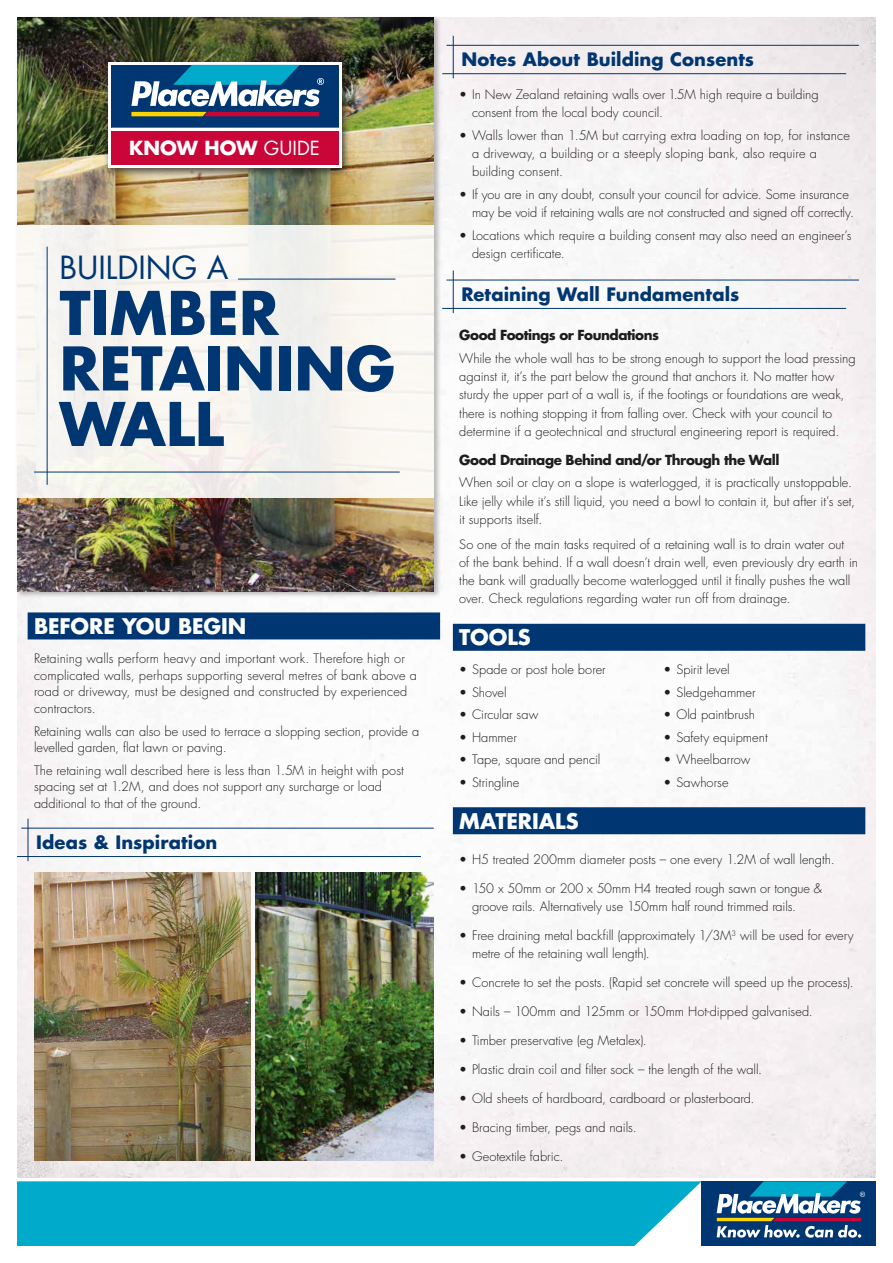
<style>
.page{position:relative;width:893px;height:1263px;background:#fff}
.page>*{position:absolute;margin:0;border:0;box-sizing:border-box;transform-origin:0 0}
.t1{font:700 58.5px/55.5px "Futura Std";color:#003671}
.t2{font:31.05px "Futura";color:#003671}
.t3{font:700 21px "Futura Std";color:#fff}
.t4{font:700 18.9px "Futura Std";color:#fff}
.t5{font:700 18px "Futura Std";letter-spacing:.005em;color:#003671}
.t6{font:700 13.5px "Futura Std";letter-spacing:-.035em;color:#1d1d1b}
.t7{font:300 12.75px/18.3px "Futura";color:#1d1d1b}
.s1{font-family:"Futura";font-weight:400}
</style>
<div class="page">
<div style="left:17px;top:1181px;width:685px;height:65px;background:#00aaca"></div>
<div style="left:702px;top:1181px;width:174px;height:65px;background:#003671"></div>
<svg style="left:717px;top:1181px;width:148px;height:57px"></svg>
<img style="left:17px;top:17px;width:859px;height:1161px">
<div style="left:15px;top:15px;width:426px;height:584px;background:#1d1d1b;opacity:.3"></div>
<img style="left:17px;top:17px;width:417px;height:574px">
<div style="left:17px;top:225px;width:417px;height:272px;background:#f7f5ef"></div>
<div style="left:103px;top:58px;width:248px;height:120px;background:#1d1d1b;opacity:.75"></div>
<svg style="left:108px;top:62px;width:234px;height:106px"></svg>
<div style="left:111px;top:65px;width:228px;height:62px;background:#003671"></div>
<svg style="left:131px;top:112px;width:188px;height:4px"></svg>
<svg style="left:131px;top:65px;width:193px;height:41px"></svg>
<div style="left:111px;top:131px;width:228px;height:33px;background:#ca0538"></div>
<hr style="left:111px;top:128px;width:228px;height:3px;background:#fff">
<div style="left:28px;top:612px;width:412px;height:27px;background:#003671"></div>
<hr style="left:21px;top:828px;width:413px;height:1px;background:#003671">
<hr style="left:17px;top:856px;width:404px;height:1px;background:#003671">
<img style="left:255px;top:872px;width:179px;height:289px">
<img style="left:34px;top:872px;width:217px;height:289px">
<hr style="left:28px;top:819px;width:1px;height:42px;background:#003671">
<hr style="left:446px;top:45px;width:413px;height:1px;background:#003671">
<hr style="left:442px;top:73px;width:404px;height:1px;background:#003671">
<hr style="left:446px;top:280px;width:413px;height:1px;background:#003671">
<hr style="left:442px;top:308px;width:404px;height:1px;background:#003671">
<div style="left:453px;top:624px;width:412px;height:27px;background:#003671"></div>
<div style="left:453px;top:807px;width:412px;height:27px;background:#003671"></div>
<hr style="left:453px;top:36px;width:1px;height:42px;background:#003671">
<hr style="left:453px;top:270px;width:1px;height:43px;background:#003671">
<hr style="left:34px;top:472px;width:366px;height:1px;background:#003671">
<hr style="left:47px;top:247px;width:1px;height:238px;background:#003671">
<hr style="left:238px;top:279px;width:157px;height:1px;background:#003671">
<h3 class="t4" style="left:129px;top:136px;width:192px">KNOW HOW <span class="s1">GUIDE</span></h3>
<h2 class="t2" style="left:60px;top:247px;width:171px">BUILDING A</h2>
<h1 class="t1" style="left:60px;top:284px;width:337px">TIMBER<br>RETAINING<br>WALL</h1>
<h3 class="t3" style="left:34px;top:612px;width:214px">BEFORE YOU BEGIN</h3>
<p class="t7" style="left:34px;top:650px;width:385px;line-height:16.5px">Retaining walls perform heavy and important work. Therefore high or complicated walls, perhaps supporting several metres of bank above a road or driveway, must be designed and constructed by experienced contractors.</p>
<p class="t7" style="left:34px;top:723px;width:387px;line-height:16.5px">Retaining walls can also be used to terrace a slopping section, provide a levelled garden, flat lawn or paving.</p>
<p class="t7" style="left:34px;top:762px;width:371px;line-height:16.5px">The retaining wall described here is less than 1.5M in height with post spacing set at 1.2M, and does not support any surcharge or load additional to that of the ground.</p>
<h3 class="t5" style="left:36px;top:830px;width:183px">Ideas &amp; Inspiration</h3>
<h3 class="t5" style="left:461px;top:47px;width:294px">Notes About Building Consents</h3>
<p class="t7" style="left:472px;top:85px;width:348px;text-indent:-13px">• In New Zealand retaining walls over 1.5M high require a building consent from the local body council.</p>
<p class="t7" style="left:472px;top:126px;width:379px;text-indent:-13px">• Walls lower than 1.5M but carrying extra loading on top, for instance a driveway, a building or a steeply sloping bank, also require a building consent.</p>
<p class="t7" style="left:472px;top:185px;width:383px;text-indent:-13px">• If you are in any doubt, consult your council for advice. Some insurance may be void if retaining walls are not constructed and signed off correctly.</p>
<p class="t7" style="left:472px;top:226px;width:381px;text-indent:-13px">• Locations which require a building consent may also need an engineer’s design certificate.</p>
<h3 class="t5" style="left:461px;top:282px;width:279px">Retaining Wall Fundamentals</h3>
<p class="t6" style="left:459px;top:326px;width:201px">Good Footings or Foundations</p>
<p class="t7" style="left:459px;top:349px;width:398px">While the whole wall has to be strong enough to support the load pressing against it, it’s the part below the ground that anchors it. No matter how sturdy the upper part of a wall is, if the footings or foundations are weak, there is nothing stopping it from falling over. Check with your council to determine if a geotechnical and structural engineering report is required.</p>
<p class="t6" style="left:459px;top:451px;width:322px">Good Drainage Behind and/or Through the Wall</p>
<p class="t7" style="left:459px;top:474px;width:397px">When soil or clay on a slope is waterlogged, it is practically unstoppable.<br>Like jelly while it’s still liquid, you need a bowl to contain it, but after it’s set, it supports itself.</p>
<p class="t7" style="left:459px;top:535px;width:400px">So one of the main tasks required of a retaining wall is to drain water out<br>of the bank behind. If a wall doesn’t drain well, even previously dry earth in the bank will gradually become waterlogged until it finally pushes the wall over. Check regulations regarding water run off from drainage.</p>
<h3 class="t3" style="left:459px;top:623px;width:73px">TOOLS</h3>
<p class="t7" style="left:459px;top:660px;width:148px">• Spade or post hole borer</p>
<p class="t7" style="left:459px;top:683px;width:49px">• Shovel</p>
<p class="t7" style="left:459px;top:706px;width:80px">• Circular saw</p>
<p class="t7" style="left:459px;top:728px;width:59px">• Hammer</p>
<p class="t7" style="left:459px;top:751px;width:143px">• Tape, square and pencil</p>
<p class="t7" style="left:459px;top:773px;width:62px">• Stringline</p>
<p class="t7" style="left:664px;top:660px;width:68px">• Spirit level</p>
<p class="t7" style="left:664px;top:683px;width:94px">• Sledgehammer</p>
<p class="t7" style="left:664px;top:705px;width:93px">• Old paintbrush</p>
<p class="t7" style="left:664px;top:728px;width:106px">• Safety equipment</p>
<p class="t7" style="left:664px;top:751px;width:88px">• Wheelbarrow</p>
<p class="t7" style="left:664px;top:773px;width:66px">• Sawhorse</p>
<h3 class="t3" style="left:459px;top:807px;width:121px">MATERIALS</h3>
<p class="t7" style="left:459px;top:850px;width:377px">• H5 treated 200mm diameter posts – one every 1.2M of wall length.</p>
<p class="t7" style="left:472px;top:879px;width:352px;text-indent:-13px">• 150 x 50mm or 200 x 50mm H4 treated rough sawn or tongue &amp; groove rails. Alternatively use 150mm half round trimmed rails.</p>
<p class="t7" style="left:472px;top:926px;width:383px;text-indent:-13px">• Free draining metal backfill (approximately 1/3M<sup>3</sup> will be used for every metre of the retaining wall length).</p>
<p class="t7" style="left:459px;top:974px;width:396px">• Concrete to set the posts. (Rapid set concrete will speed up the process).</p>
<p class="t7" style="left:459px;top:1003px;width:355px">• Nails – 100mm and 125mm or 150mm Hot-dipped galvanised.</p>
<p class="t7" style="left:459px;top:1031px;width:189px">• Timber preservative (eg Metalex).</p>
<p class="t7" style="left:459px;top:1060px;width:304px">• Plastic drain coil and filter sock – the length of the wall.</p>
<p class="t7" style="left:459px;top:1089px;width:297px">• Old sheets of hardboard, cardboard or plasterboard.</p>
<p class="t7" style="left:459px;top:1118px;width:179px">• Bracing timber, pegs and nails.</p>
<p class="t7" style="left:459px;top:1147px;width:106px">• Geotextile fabric.</p>
</div>
